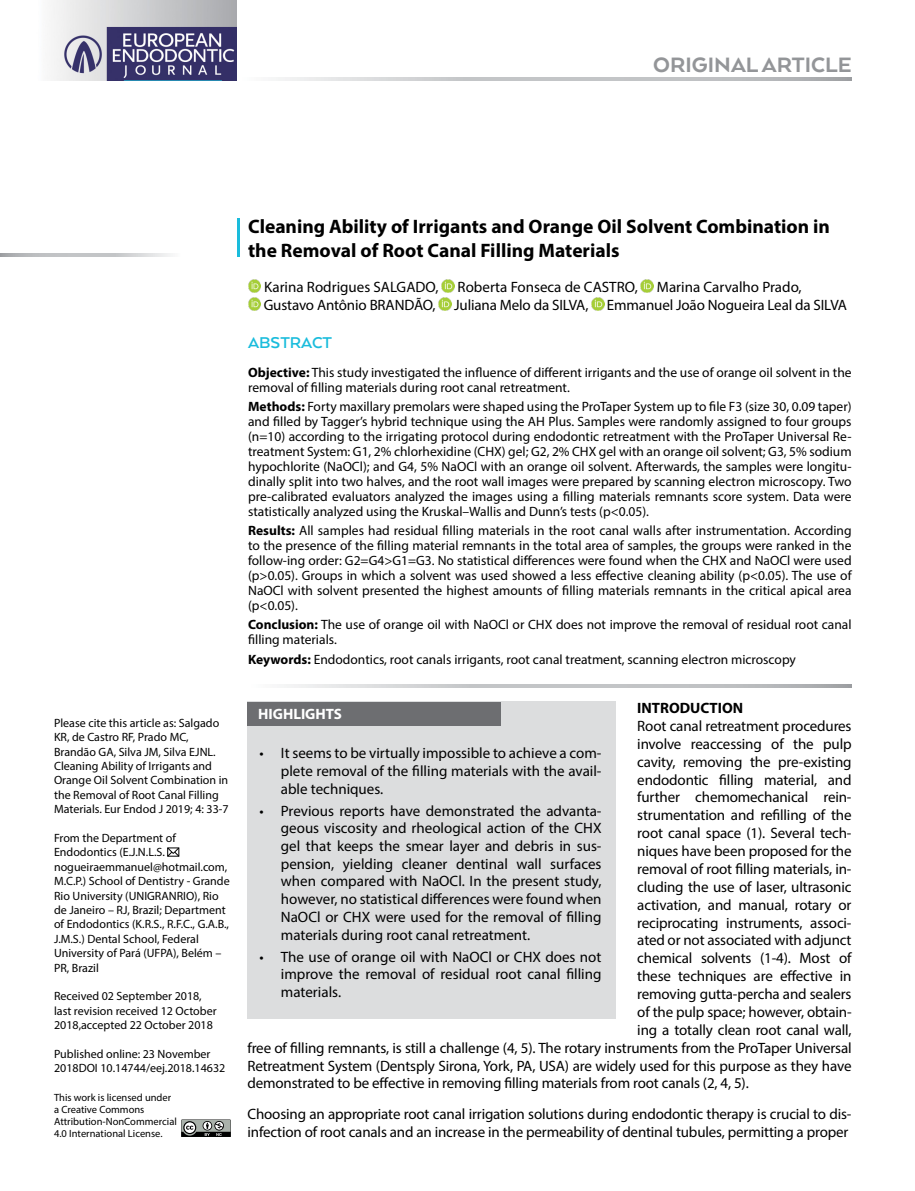
<style>
.page{position:relative;width:915px;height:1191px;background:#fff}
.page>*{position:absolute;margin:0;border:0;box-sizing:border-box;transform-origin:0 0}
.t1{font:800 24px "Arquitecta";color:#939598}
.t2{font:700 19.5px/23.4px "Myriad Pro";color:#000}
.t3{font:700 18px "Arquitecta";color:#1abcdc}
.t4{font:15px/17.7px "Myriad Pro";letter-spacing:-.01em;color:#000;text-align:justify}
.t5{font:700 15px "Myriad Pro";color:#000}
.t6{font:700 15px "Myriad Pro";color:#fff}
.t7{font:13.5px/15px "Myriad Pro";color:#000}
.t8{font:12px/14.4px "Myriad Pro";color:#000}
.t9{font:10.5px/12px "Myriad Pro";color:#000}
.s1{font-weight:700}
</style>
<div class="page">
<hr style="left:237px;top:218px;width:2px;height:39px;background:#1abcdc">
<svg style="left:167px;top:847px;width:12px;height:10px"></svg>
<svg style="left:284px;top:685px;width:567px;height:3px;background:#c6c8ca"></svg>
<div style="left:247px;top:702px;width:368px;height:317px;background:#dcddde"></div>
<div style="left:247px;top:702px;width:254px;height:23px;background:#6d6e71"></div>
<svg style="left:640px;top:279px;width:13px;height:13px"></svg>
<svg style="left:248px;top:279px;width:13px;height:31px"></svg>
<svg style="left:438px;top:279px;width:16px;height:31px"></svg>
<svg style="left:591px;top:297px;width:13px;height:13px"></svg>
<svg style="left:0;top:253px;width:171px;height:3px"></svg>
<img style="left:53px;top:0;width:183px;height:80px">
<svg style="left:276px;top:77px;width:575px;height:4px;background:#c6c8ca"></svg>
<svg style="left:181px;top:1119px;width:50px;height:18px"></svg>
<h1 class="t1" style="left:653px;top:50px;width:200px">ORIGINAL ARTICLE</h1>
<p class="t8" style="left:54px;top:715px;width:176px">Please cite this article as: Salgado KR, de Castro RF, Prado MC, Brandão GA, Silva JM, Silva EJNL.<br>Cleaning Ability of Irrigants and Orange Oil Solvent Combination in the Removal of Root Canal Filling Materials. Eur Endod J 2019; 4: 33-7</p>
<p class="t8" style="left:54px;top:830px;width:177px">From the Department of<br>Endodontics (E.J.N.L.S. nogueiraemmanuel@hotmail.com,<br>M.C.P.) School of Dentistry - Grande<br>Rio University (UNIGRANRIO), Rio de Janeiro – RJ, Brazil; Department of Endodontics (K.R.S., R.F.C., G.A.B.,<br>J.M.S.) Dental School, Federal<br>University of Pará (UFPA), Belém –<br>PR, Brazil</p>
<p class="t8" style="left:54px;top:989px;width:164px">Received 02 September 2018, last revision received 12 October<br>2018,accepted 22 October 2018</p>
<p class="t8" style="left:54px;top:1046px;width:173px">Published online: 23 November<br>2018DOI 10.14744/eej.2018.14632</p>
<p class="t9" style="left:54px;top:1091px;width:124px">This work is licensed under a Creative Commons<br>Attribution-NonCommercial<br>4.0 International License.</p>
<h2 class="t2" style="left:248px;top:214px;width:583px">Cleaning Ability of Irrigants and Orange Oil Solvent Combination in the Removal of Root Canal Filling Materials</h2>
<p class="t4" style="left:264px;top:278px;width:584px;text-indent:393px">Marina Carvalho Prado,<br>Gustavo Antônio BRANDÃO, Juliana Melo da SILVA, Emmanuel João Nogueira Leal da SILVA</p>
<p class="t4" style="left:264px;top:278px;width:176px">Karina Rodrigues SALGADO,</p>
<p class="t4" style="left:457px;top:278px;width:182px">Roberta Fonseca de CASTRO,</p>
<p class="t3" style="left:248px;top:331px;width:85px">ABSTRACT</p>
<p class="t7" style="left:248px;top:364px;width:604px"><span class="s1">Objective:</span> This study investigated the influence of different irrigants and the use of orange oil solvent in the removal of filling materials during root canal retreatment.</p>
<p class="t7" style="left:248px;top:398px;width:604px;text-align:justify"><span class="s1">Methods:</span> Forty maxillary premolars were shaped using the ProTaper System up to file F3 (size 30, 0.09 taper) and filled by Tagger’s hybrid technique using the AH Plus. Samples were randomly assigned to four groups (n=10) according to the irrigating protocol during endodontic retreatment with the ProTaper Universal Re&shy;treatment System: G1, 2% chlorhexidine (CHX) gel; G2, 2% CHX gel with an orange oil solvent; G3, 5% sodium hypochlorite (NaOCl); and G4, 5% NaOCl with an orange oil solvent. Afterwards, the samples were longitu&shy;dinally split into two halves, and the root wall images were prepared by scanning electron microscopy. Two pre-calibrated evaluators analyzed the images using a filling materials remnants score system. Data were statistically analyzed using the Kruskal–Wallis and Dunn’s tests (p&lt;0.05).</p>
<p class="t7" style="left:248px;top:523px;width:605px;text-align:justify"><span class="s1">Results:</span> All samples had residual filling materials in the root canal walls after instrumentation. According to the presence of the filling material remnants in the total area of samples, the groups were ranked in the follow-ing order: G2=G4&gt;G1=G3. No statistical differences were found when the CHX and NaOCl were used (p&gt;0.05). Groups in which a solvent was used showed a less effective cleaning ability (p&lt;0.05). The use of NaOCl with solvent presented the highest amounts of filling materials remnants in the critical apical area (p&lt;0.05).</p>
<p class="t7" style="left:248px;top:617px;width:604px"><span class="s1">Conclusion:</span> The use of orange oil with NaOCl or CHX does not improve the removal of residual root canal filling materials.</p>
<p class="t7" style="left:248px;top:651px;width:549px"><span class="s1">Keywords:</span> Endodontics, root canals irrigants, root canal treatment, scanning electron microscopy</p>
<p class="t5" style="left:637px;top:698px;width:107px">INTRODUCTION</p>
<p class="t4" style="left:637px;top:717px;width:216px">Root canal retreatment procedures</p>
<p class="t4" style="left:637px;top:734px;width:216px">involve reaccessing of the pulp</p>
<p class="t4" style="left:637px;top:752px;width:216px">cavity, removing the pre-existing</p>
<p class="t4" style="left:637px;top:770px;width:216px">endodontic filling material, and</p>
<p class="t4" style="left:637px;top:788px;width:216px">further chemomechanical rein-</p>
<p class="t4" style="left:637px;top:806px;width:216px">strumentation and refilling of the</p>
<p class="t4" style="left:637px;top:824px;width:216px">root canal space (1). Several tech-</p>
<p class="t4" style="left:637px;top:842px;width:216px">niques have been proposed for the</p>
<p class="t4" style="left:637px;top:859px;width:216px">removal of root filling materials, in-</p>
<p class="t4" style="left:637px;top:877px;width:216px">cluding the use of laser, ultrasonic</p>
<p class="t4" style="left:637px;top:895px;width:216px">activation, and manual, rotary or</p>
<p class="t4" style="left:637px;top:913px;width:216px">reciprocating instruments, associ-</p>
<p class="t4" style="left:637px;top:931px;width:216px">ated or not associated with adjunct</p>
<p class="t4" style="left:637px;top:949px;width:216px">chemical solvents (1-4). Most of</p>
<p class="t4" style="left:637px;top:967px;width:216px">these techniques are effective in</p>
<p class="t4" style="left:637px;top:985px;width:216px">removing gutta-percha and sealers</p>
<p class="t4" style="left:637px;top:1002px;width:216px">of the pulp space; however, obtain-</p>
<p class="t4" style="left:637px;top:1020px;width:216px">ing a totally clean root canal wall,</p>
<p class="t4" style="left:247px;top:1038px;width:605px">free of filling remnants, is still a challenge (4, 5). The rotary instruments from the ProTaper Universal</p>
<p class="t4" style="left:247px;top:1056px;width:605px">Retreatment System (Dentsply Sirona, York, PA, USA) are widely used for this purpose as they have</p>
<p class="t4" style="left:247px;top:1074px;width:502px">demonstrated to be effective in removing filling materials from root canals (2, 4, 5).</p>
<p class="t4" style="left:247px;top:1104px;width:605px">Choosing an appropriate root canal irrigation solutions during endodontic therapy is crucial to dis&shy;infection of root canals and an increase in the permeability of dentinal tubules, permitting a proper</p>
<p class="t6" style="left:258px;top:704px;width:85px">HIGHLIGHTS</p>
<p class="t4" style="left:281px;top:744px;width:322px;text-indent:-21px">• It seems to be virtually impossible to achieve a com&shy;plete removal of the filling materials with the avail&shy;able techniques.</p>
<p class="t4" style="left:281px;top:801px;width:322px;text-indent:-21px">• Previous reports have demonstrated the advanta&shy;geous viscosity and rheological action of the CHX gel that keeps the smear layer and debris in sus&shy;pension, yielding cleaner dentinal wall surfaces when compared with NaOCl. In the present study, however, no statistical differences were found when NaOCl or CHX were used for the removal of filling materials during root canal retreatment.</p>
<p class="t4" style="left:281px;top:947px;width:322px;text-indent:-21px">• The use of orange oil with NaOCl or CHX does not improve the removal of residual root canal filling materials.</p>
</div>
